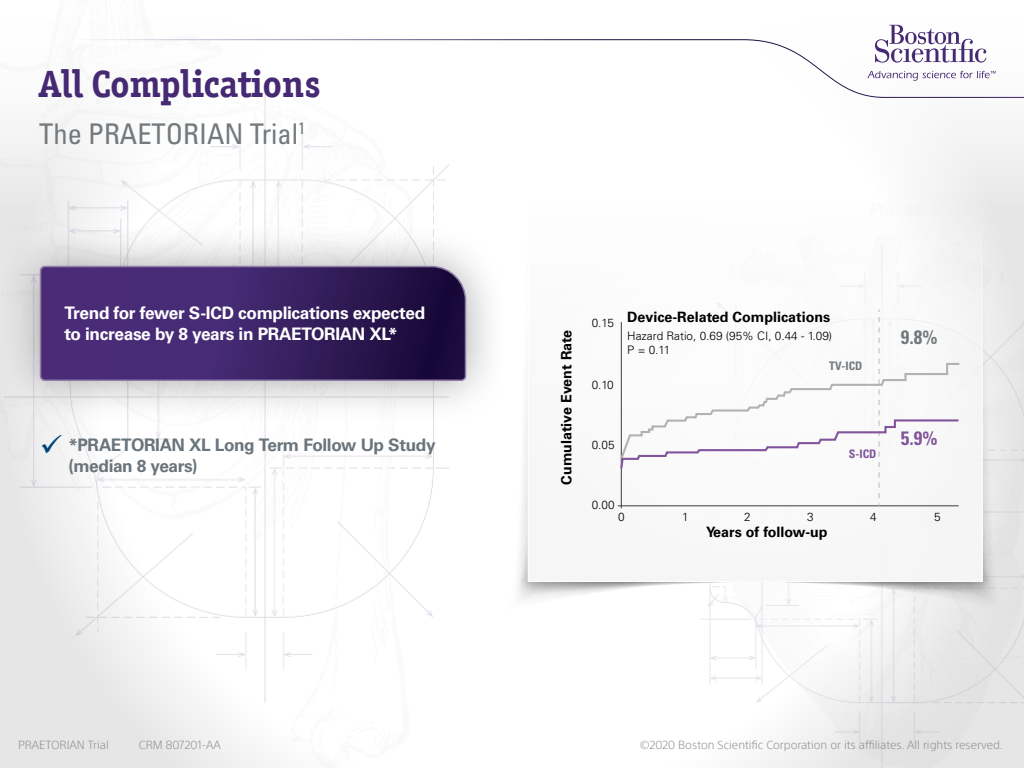
<style>
.page{position:relative;width:1024px;height:768px;background:#fff}
.page>*{position:absolute;margin:0;border:0;box-sizing:border-box;transform-origin:0 0}
.t1{font:700 38px "Officina Ser ITC";color:#452a73}
.t2{font:condensed 28.5px "Univers LT Std";color:#73797c}
.t3{font:700 condensed 19.35px "Univers LT Std";color:#81549b}
.t4{font:700 condensed 19.35px "Univers LT Std";color:#73797c}
.bullet_point{font:700 17.25px/20.7px "Univers LT Std";letter-spacing:-.02em;color:#fff}
.bullet_point-2{font:700 17.25px/20.7px "Univers LT Std";letter-spacing:-.025em;color:#6a747b}
.t5{font:700 14.3px "Univers LT Std";color:#000}
.t6{font:300 11.75px/14.1px "Univers LT Std";color:#000}
.t7{font:700 condensed 11.75px "Univers LT Std";color:#73797c}
.t8{font:700 condensed 11.75px "Univers LT Std";color:#81549b}
.t9{font:300 11.5px "SST";color:#8c8c8c}
</style>
<div class="page">
<img style="left:709px;top:203px;width:315px;height:565px">
<img style="left:0;top:98px;width:448px;height:670px">
<svg style="left:889px;top:25px;width:81px;height:14px"></svg>
<svg style="left:85px;top:39px;width:939px;height:59px"></svg>
<svg style="left:700px;top:607px;width:55px;height:13px"></svg>
<svg style="left:755px;top:213px;width:252px;height:407px"></svg>
<div style="left:528px;top:202px;width:454px;height:379px;background:#fcfcfc"></div>
<div style="left:0;top:223px;width:509px;height:201px;background:#000;opacity:.35"></div>
<svg style="left:39px;top:265px;width:428px;height:117px;background:#3f2867"></svg>
<svg style="left:518px;top:309px;width:479px;height:298px"></svg>
<svg style="left:42px;top:435px;width:20px;height:19px"></svg>
<p class="t1" style="left:39px;top:60px;width:283px">All Complications</p>
<p class="t2" style="left:39px;top:116px;width:268px">The PRAETORIAN Trial<sup>1</sup></p>
<p class="bullet_point" style="left:64px;top:303px;width:362px">Trend for fewer S-ICD complications expected to increase by 8 years in PRAETORIAN XL*</p>
<p class="bullet_point-2" style="left:69px;top:435px;width:369px">*PRAETORIAN XL Long Term Follow Up Study (median 8 years)</p>
<p class="t5" style="left:558px;top:485px;width:156px;rotate:-90deg">Cumulative Event Rate</p>
<p class="t6" style="left:592px;top:316px;width:24px">0.15</p>
<p class="t6" style="left:592px;top:377px;width:24px">0.10</p>
<p class="t5" style="left:627px;top:309px;width:205px">Device-Related Complications</p>
<p class="t6" style="left:627px;top:328px;width:206px">Hazard Ratio, 0.69 (95% CI, 0.44 - 1.09)<br>P = 0.11</p>
<p class="t7" style="left:829px;top:359px;width:35px">TV-ICD</p>
<p class="t6" style="left:592px;top:438px;width:24px">0.05</p>
<p class="t6" style="left:592px;top:498px;width:25px">0.00</p>
<p class="t8" style="left:849px;top:447px;width:29px">S-ICD</p>
<p class="t4" style="left:901px;top:325px;width:38px">9.8%</p>
<p class="t3" style="left:901px;top:426px;width:38px">5.9%</p>
<p class="t6" style="left:618px;top:510px;width:8px">0</p>
<p class="t6" style="left:682px;top:510px;width:8px">1</p>
<p class="t6" style="left:744px;top:510px;width:8px">2</p>
<p class="t6" style="left:807px;top:510px;width:8px">3</p>
<p class="t6" style="left:870px;top:510px;width:8px">4</p>
<p class="t6" style="left:934px;top:510px;width:8px">5</p>
<p class="t5" style="left:706px;top:524px;width:123px">Years of follow-up</p>
<p class="t9" style="left:18px;top:738px;width:92px">PRAETORIAN Trial</p>
<p class="t9" style="left:139px;top:738px;width:84px">CRM 807201-AA</p>
<p class="t9" style="left:640px;top:738px;width:365px">©2020 Boston Scientific Corporation or its affiliates. All rights reserved.</p>
</div>
